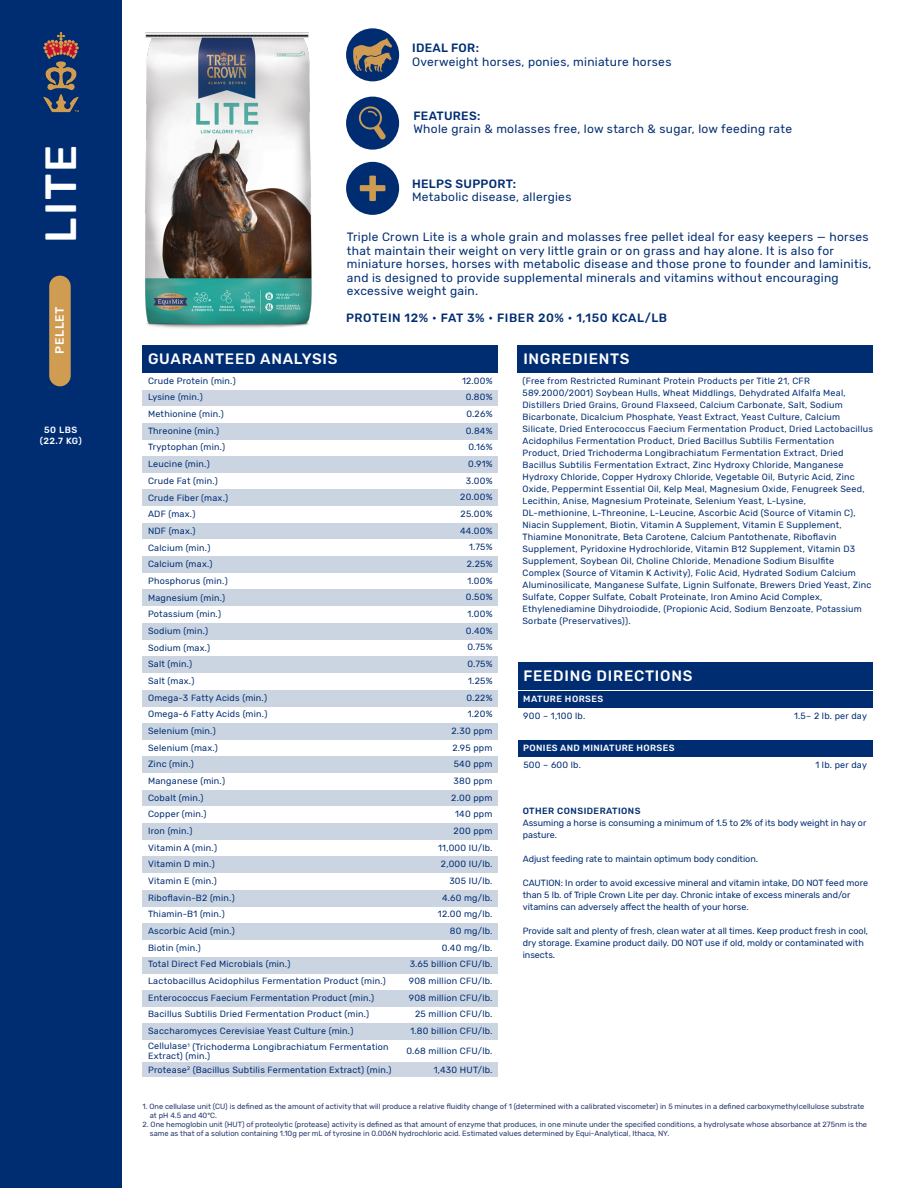
<style>
.page{position:relative;width:918px;height:1188px;background:#fff}
.page>*{position:absolute;margin:0;border:0;box-sizing:border-box;transform-origin:0 0}
.t1{font:500 43.5px "Rubik";color:#fff}
.t2{font:500 15px "Rubik";letter-spacing:.05em;color:#fff}
.t3{font:12px/13.5px "Rubik";letter-spacing:.025em;color:#002d72}
.t4{font:500 12px "Rubik";letter-spacing:.05em;color:#002d72}
.t5{font:500 12px "Rubik";letter-spacing:.025em;color:#002d72}
.t6{font:500 12px "Rubik";letter-spacing:.05em;color:#fff}
.t7{font:9px/16.6px "Rubik";letter-spacing:.025em;color:#002d72}
.t8{font:9px/12px "Rubik";color:#002d72}
.t9{font:500 9px/10.5px "Rubik";letter-spacing:.04em;color:#fff;text-align:center}
.t10{font:500 9px "Rubik";letter-spacing:.05em;color:#002d72}
.t11{font:7.5px/9px "Rubik";color:#23356d}
</style>
<div class="page">
<div style="left:0;top:0;width:122px;height:1188px;background:#002d72"></div>
<img style="left:43px;top:32px;width:37px;height:81px">
<div style="left:346px;top:97px;width:53px;height:53px;background:#002d72;border-radius:50%"></div>
<svg style="left:359px;top:106px;width:23px;height:23px"></svg>
<div style="left:359px;top:106px;width:23px;height:23px;border:2px solid #c69b5c;border-radius:50%"></div>
<svg style="left:373px;top:125px;width:13px;height:15px"></svg>
<svg style="left:367px;top:111px;width:11px;height:7px"></svg>
<div style="left:346px;top:162px;width:53px;height:53px;background:#002d72;border-radius:50%"></div>
<svg style="left:360px;top:176px;width:25px;height:25px"></svg>
<div style="left:143px;top:345px;width:355px;height:28px;background:#002d72"></div>
<div style="left:518px;top:345px;width:355px;height:28px;background:#002d72"></div>
<div style="left:143px;top:389px;width:355px;height:17px;background:#cdd5e3"></div>
<div style="left:143px;top:423px;width:355px;height:16px;background:#cbd5e2"></div>
<div style="left:143px;top:456px;width:355px;height:17px;background:#cbd5e2"></div>
<div style="left:143px;top:489px;width:355px;height:17px;background:#cbd5e2"></div>
<div style="left:143px;top:523px;width:355px;height:17px;background:#cbd5e2"></div>
<div style="left:143px;top:556px;width:355px;height:17px;background:#cbd5e2"></div>
<div style="left:143px;top:590px;width:355px;height:16px;background:#cbd5e2"></div>
<div style="left:143px;top:623px;width:355px;height:17px;background:#cbd5e2"></div>
<div style="left:143px;top:656px;width:355px;height:17px;background:#cbd5e2"></div>
<div style="left:143px;top:690px;width:355px;height:16px;background:#cbd5e2"></div>
<div style="left:143px;top:723px;width:355px;height:17px;background:#cbd5e2"></div>
<div style="left:143px;top:756px;width:355px;height:17px;background:#cbd5e2"></div>
<div style="left:143px;top:790px;width:355px;height:17px;background:#cbd5e2"></div>
<div style="left:143px;top:823px;width:355px;height:17px;background:#cbd5e2"></div>
<div style="left:143px;top:857px;width:355px;height:16px;background:#cbd5e2"></div>
<div style="left:143px;top:890px;width:355px;height:17px;background:#cbd5e2"></div>
<div style="left:143px;top:923px;width:355px;height:17px;background:#cbd5e2"></div>
<div style="left:143px;top:957px;width:355px;height:16px;background:#cbd5e2"></div>
<div style="left:143px;top:990px;width:355px;height:17px;background:#cbd5e2"></div>
<div style="left:143px;top:1063px;width:355px;height:14px;background:#cdd5e3"></div>
<div style="left:143px;top:1023px;width:355px;height:17px;background:#cbd5e2"></div>
<div style="left:518px;top:740px;width:355px;height:17px;background:#002d72"></div>
<div style="left:518px;top:691px;width:355px;height:17px;background:#002d72"></div>
<div style="left:346px;top:28px;width:53px;height:53px;background:#002d72;border-radius:50%"></div>
<svg style="left:353px;top:38px;width:39px;height:35px"></svg>
<div style="left:518px;top:662px;width:355px;height:27px;background:#002d72"></div>
<div style="left:49px;top:276px;width:22px;height:110px;background:#cf9c51;border-radius:11px"></div>
<img style="left:145px;top:32px;width:167px;height:297px">
<h1 class="t1" style="left:36px;top:243px;width:100px;rotate:-90deg">LITE</h1>
<h3 class="t6" style="left:53px;top:354px;width:49px;rotate:-90deg">PELLET</h3>
<p class="t9" style="left:40px;top:425px;width:44px">50 LBS (22.7 KG)</p>
<h3 class="t5" style="left:412px;top:41px;width:68px">IDEAL FOR:</h3>
<h3 class="t3" style="left:412px;top:55px;width:261px">Overweight horses, ponies, miniature horses</h3>
<h3 class="t5" style="left:413px;top:109px;width:68px">FEATURES:</h3>
<h3 class="t3" style="left:413px;top:123px;width:380px">Whole grain &amp; molasses free, low starch &amp; sugar, low feeding rate</h3>
<h3 class="t5" style="left:412px;top:177px;width:106px">HELPS SUPPORT:</h3>
<h3 class="t3" style="left:412px;top:191px;width:161px">Metabolic disease, allergies</h3>
<p class="t3" style="left:347px;top:230px;width:526px">Triple Crown Lite is a whole grain and molasses free pellet ideal for easy keepers — horses that maintain their weight on very little grain or on grass and hay alone. It is also for miniature horses, horses with metabolic disease and those prone to founder and laminitis, and is designed to provide supplemental minerals and vitamins without encouraging excessive weight gain.</p>
<h3 class="t4" style="left:346px;top:311px;width:323px">PROTEIN 12% • FAT 3% • FIBER 20% • 1,150 KCAL/LB</h3>
<h2 class="t2" style="left:148px;top:350px;width:191px">GUARANTEED ANALYSIS</h2>
<h2 class="t2" style="left:523px;top:350px;width:108px">INGREDIENTS</h2>
<p class="t7" style="left:148px;top:373px;width:239px">Crude Protein (min.)<br>Lysine (min.)<br>Methionine (min.)<br>Threonine (min.)<br>Tryptophan (min.)<br>Leucine (min.)<br>Crude Fat (min.)<br>Crude Fiber (max.)<br>ADF (max.)<br>NDF (max.)<br>Calcium (min.)<br>Calcium (max.)<br>Phosphorus (min.)<br>Magnesium (min.)<br>Potassium (min.)<br>Sodium (min.)<br>Sodium (max.)<br>Salt (min.)<br>Salt (max.)<br>Omega-3 Fatty Acids (min.)<br>Omega-6 Fatty Acids (min.)<br>Selenium (min.)<br>Selenium (max.)<br>Zinc (min.)<br>Manganese (min.)<br>Cobalt (min.)<br>Copper (min.)<br>Iron (min.)<br>Vitamin A (min.)<br>Vitamin D min.)<br>Vitamin E (min.)<br>Riboflavin-B2 (min.)<br>Thiamin-B1 (min.)<br>Ascorbic Acid (min.)<br>Biotin (min.)<br>Total Direct Fed Microbials (min.)<br>Lactobacillus Acidophilus Fermentation Product (min.)<br>Enterococcus Faecium Fermentation Product (min.)<br>Bacillus Subtilis Dried Fermentation Product (min.)<br>Saccharomyces Cerevisiae Yeast Culture (min.)</p>
<p class="t7" style="left:409px;top:372px;width:85px;text-align:right">12.00%<br>0.80%<br>0.26%<br>0.84%<br>0.16%<br>0.91%<br>3.00%<br>20.00%<br>25.00%<br>44.00%<br>1.75%<br>2.25%<br>1.00%<br>0.50%<br>1.00%<br>0.40%<br>0.75%<br>0.75%<br>1.25%<br>0.22%<br>1.20%<br>2.30 ppm<br>2.95 ppm<br>540 ppm<br>380 ppm<br>2.00 ppm<br>140 ppm<br>200 ppm<br>11,000 IU/lb.<br>2,000 IU/lb.<br>305 IU/lb.<br>4.60 mg/lb.<br>12.00 mg/lb.<br>80 mg/lb.<br>0.40 mg/lb.<br>3.65 billion CFU/lb.<br>908 million CFU/lb.<br>908 million CFU/lb.<br>25 million CFU/lb.<br>1.80 billion CFU/lb.</p>
<p class="t7" style="left:406px;top:1041px;width:88px;line-height:19px;text-align:right">0.68 million CFU/lb.<br>1,430 HUT/lb.</p>
<p class="t7" style="left:148px;top:1042px;width:242px;line-height:9px">Cellulase<sup>1</sup> (Trichoderma Longibrachiatum Fermentation<br>Extract) (min.)</p>
<p class="t7" style="left:148px;top:1062px;width:245px">Protease<sup>2</sup> (Bacillus Subtilis Fermentation Extract) (min.)</p>
<p class="t7" style="left:523px;top:375px;width:352px;line-height:12px">(Free from Restricted Ruminant Protein Products per Title 21, CFR 589.2000/2001) Soybean Hulls, Wheat Middlings, Dehydrated Alfalfa Meal, Distillers Dried Grains, Ground Flaxseed, Calcium Carbonate, Salt, Sodium Bicarbonate, Dicalcium Phosphate, Yeast Extract, Yeast Culture, Calcium Silicate, Dried Enterococcus Faecium Fermentation Product, Dried Lactobacillus Acidophilus Fermentation Product, Dried Bacillus Subtilis Fermentation Product, Dried Trichoderma Longibrachiatum Fermentation Extract, Dried Bacillus Subtilis Fermentation Extract, Zinc Hydroxy Chloride, Manganese Hydroxy Chloride, Copper Hydroxy Chloride, Vegetable Oil, Butyric Acid, Zinc Oxide, Peppermint Essential Oil, Kelp Meal, Magnesium Oxide, Fenugreek Seed, Lecithin, Anise, Magnesium Proteinate, Selenium Yeast, L-Lysine, DL-methionine, L-Threonine, L-Leucine, Ascorbic Acid (Source of Vitamin C), Niacin Supplement, Biotin, Vitamin A Supplement, Vitamin E Supplement, Thiamine Mononitrate, Beta Carotene, Calcium Pantothenate, Riboflavin Supplement, Pyridoxine Hydrochloride, Vitamin B12 Supplement, Vitamin D3<br>Supplement, Soybean Oil, Choline Chloride, Menadione Sodium Bisulfite Complex (Source of Vitamin K Activity), Folic Acid, Hydrated Sodium Calcium Aluminosilicate, Manganese Sulfate, Lignin Sulfonate, Brewers Dried Yeast, Zinc Sulfate, Copper Sulfate, Cobalt Proteinate, Iron Amino Acid Complex, Ethylenediamine Dihydroiodide, (Propionic Acid, Sodium Benzoate, Potassium Sorbate (Preservatives)).</p>
<h2 class="t2" style="left:523px;top:667px;width:171px">FEEDING DIRECTIONS</h2>
<p class="t9" style="left:523px;top:694px;width:81px">MATURE HORSES</p>
<p class="t7" style="left:523px;top:708px;width:64px">900 – 1,100 lb.</p>
<p class="t7" style="left:794px;top:708px;width:74px">1.5– 2 lb. per day</p>
<p class="t9" style="left:523px;top:743px;width:153px">PONIES AND MINIATURE HORSES</p>
<p class="t7" style="left:523px;top:757px;width:59px">500 – 600 lb.</p>
<p class="t7" style="left:815px;top:757px;width:53px">1 lb. per day</p>
<p class="t10" style="left:523px;top:805px;width:119px">OTHER CONSIDERATIONS</p>
<p class="t8" style="left:523px;top:817px;width:345px">Assuming a horse is consuming a minimum of 1.5 to 2% of its body weight in hay or pasture.</p>
<p class="t8" style="left:523px;top:853px;width:237px">Adjust feeding rate to maintain optimum body condition.</p>
<p class="t8" style="left:523px;top:877px;width:347px">CAUTION: In order to avoid excessive mineral and vitamin intake, DO NOT feed more than 5 lb. of Triple Crown Lite per day. Chronic intake of excess minerals and/or vitamins can adversely affect the health of your horse.</p>
<p class="t8" style="left:523px;top:925px;width:347px">Provide salt and plenty of fresh, clean water at all times. Keep product fresh in cool, dry storage. Examine product daily. DO NOT use if old, moldy or contaminated with insects.</p>
<p class="t11" style="left:150px;top:1102px;width:716px;text-indent:-7px">1. One cellulase unit (CU) is defined as the amount of activity that will produce a relative fluidity change of 1 (determined with a calibrated viscometer) in 5 minutes in a defined carboxymethylcellulose substrate at pH 4.5 and 40°C.</p>
<p class="t11" style="left:150px;top:1120px;width:719px;text-indent:-7px">2. One hemoglobin unit (HUT) of proteolytic (protease) activity is defined as that amount of enzyme that produces, in one minute under the specified conditions, a hydrolysate whose absorbance at 275nm is the same as that of a solution containing 1.10g per mL of tyrosine in 0.006N hydrochloric acid. Estimated values determined by Equi-Analytical, Ithaca, NY.</p>
</div>
